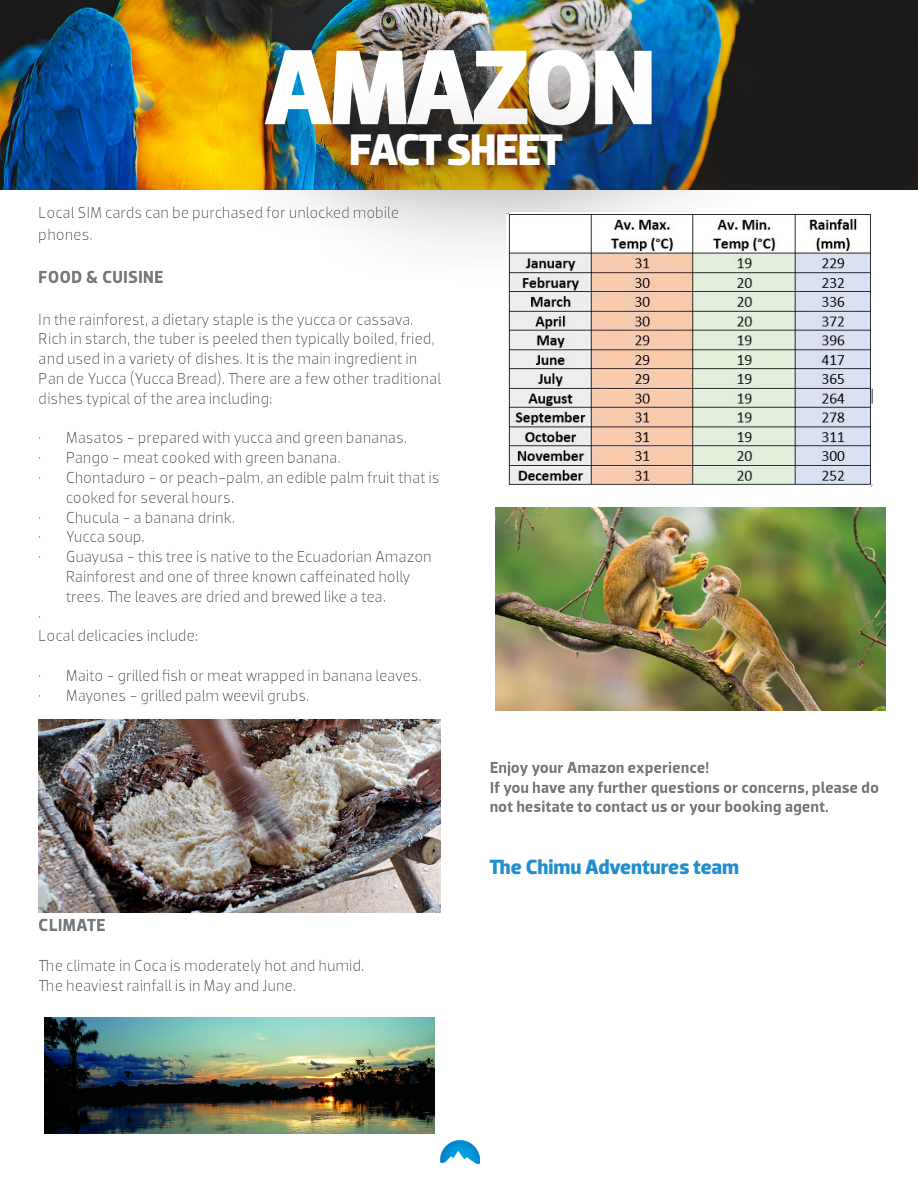
<style>
.page{position:relative;width:918px;height:1188px;background:#fff}
.page>*{position:absolute;margin:0;border:0;box-sizing:border-box;transform-origin:0 0}
.t1{font:700 108px "Dobra";letter-spacing:-.045em;color:#fff}
.t2{font:700 45px "Dobra";letter-spacing:-.04em;color:#fff}
.t3{font:700 21px "Dobra";letter-spacing:-.005em;color:#218ecd}
.t4{font:700 18px "Dobra";color:#76787b}
.t5{font:16.5px/19.8px "Dobra";color:#76787b}
.t6{font:700 16.5px/19.8px "Dobra";color:#76787b}
</style>
<div class="page">
<img style="left:441px;top:1140px;width:38px;height:23px">
<img style="left:0;top:0;width:918px;height:190px">
<div style="left:208px;top:0;width:567px;height:249px;background:#231f20;opacity:.75"></div>
<div style="left:292px;top:70px;width:384px;height:219px;background:#231f20;opacity:.75"></div>
<img style="left:506px;top:212px;width:366px;height:274px">
<img style="left:39px;top:719px;width:402px;height:194px">
<img style="left:496px;top:508px;width:390px;height:203px">
<img style="left:45px;top:1017px;width:390px;height:117px">
<h1 class="t1" style="left:263px;top:24px;width:395px">AMAZON</h1>
<h2 class="t2" style="left:349px;top:124px;width:216px">FACT SHEET</h2>
<p class="t5" style="left:39px;top:202px;width:362px;line-height:21.6px">Local SIM cards can be purchased for unlocked mobile phones.</p>
<p class="t4" style="left:39px;top:267px;width:126px">FOOD &amp; CUISINE</p>
<p class="t5" style="left:39px;top:309px;width:404px">In the rainforest, a dietary staple is the yucca or cassava.<br>Rich in starch, the tuber is peeled then typically boiled, fried, and used in a variety of dishes. It is the main ingredient in Pan de Yucca (Yucca Bread). There are a few other traditional dishes typical of the area including:</p>
<p class="t5" style="left:39px;top:428px;width:370px">• Masatos - prepared with yucca and green bananas.</p>
<p class="t5" style="left:39px;top:448px;width:303px">• Pango - meat cooked with green banana.</p>
<p class="t5" style="left:66px;top:468px;width:376px;text-indent:-27px">• Chontaduro - or peach-palm, an edible palm fruit that is cooked for several hours.</p>
<p class="t5" style="left:39px;top:507px;width:198px">• Chucula - a banana drink.</p>
<p class="t5" style="left:39px;top:527px;width:108px">• Yucca soup.</p>
<p class="t5" style="left:39px;top:547px;width:395px">• Guayusa - this tree is native to the Ecuadorian Amazon</p>
<p class="t5" style="left:66px;top:567px;width:346px">Rainforest and one of three known caffeinated holly</p>
<p class="t5" style="left:66px;top:586px;width:322px">trees. The leaves are dried and brewed like a tea.</p>
<p class="t5" style="left:39px;top:606px;width:5px">•</p>
<p class="t5" style="left:39px;top:626px;width:161px">Local delicacies include:</p>
<p class="t5" style="left:39px;top:666px;width:385px">• Maito - grilled fish or meat wrapped in banana leaves.</p>
<p class="t5" style="left:39px;top:685px;width:272px">• Mayones - grilled palm weevil grubs.</p>
<p class="t4" style="left:39px;top:915px;width:69px">CLIMATE</p>
<p class="t5" style="left:39px;top:955px;width:327px">The climate in Coca is moderately hot and humid.<br>The heaviest rainfall is in May and June.</p>
<p class="t6" style="left:490px;top:758px;width:391px">Enjoy your Amazon experience!<br>If you have any further questions or concerns, please do not hesitate to contact us or your booking agent.</p>
<p class="t3" style="left:490px;top:855px;width:251px">The Chimu Adventures team</p>
</div>
